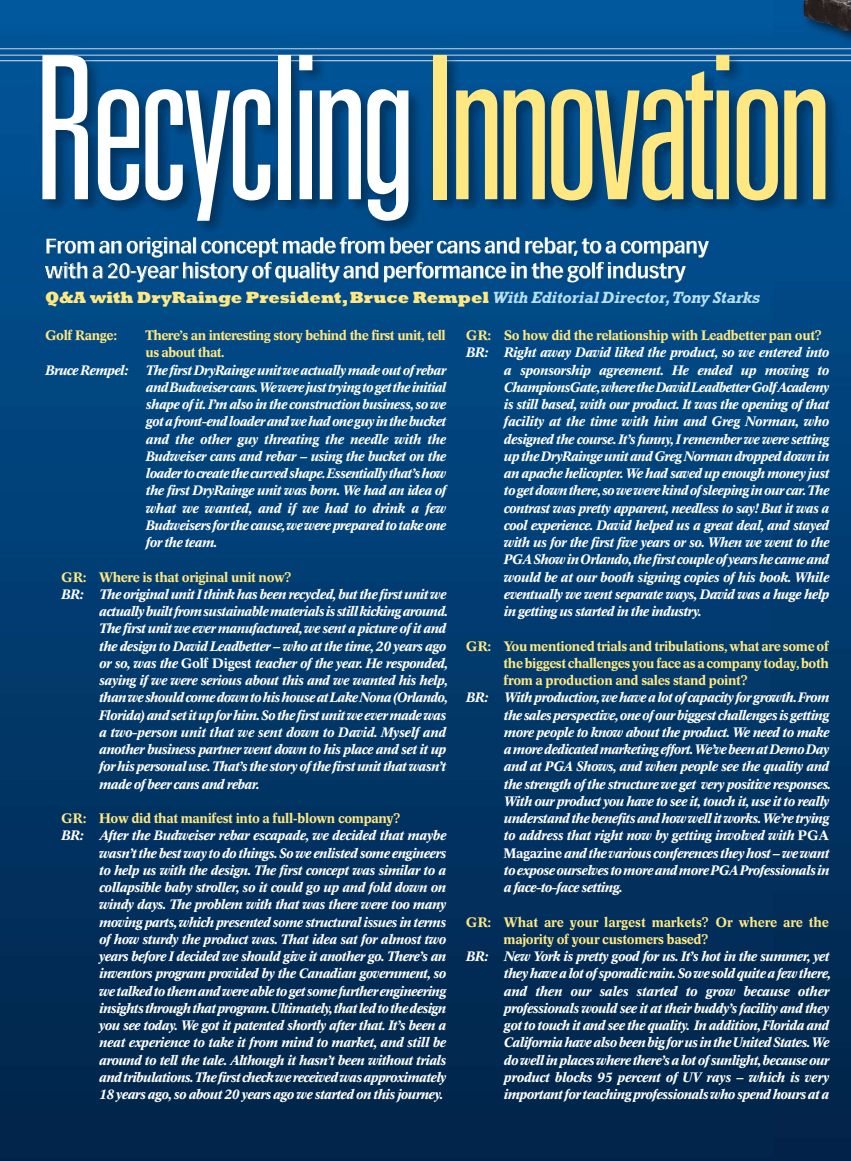
<style>
.page{position:relative;width:851px;height:1161px;background:#fff}
.page>*{position:absolute;margin:0;border:0;box-sizing:border-box;transform-origin:0 0}
.t1{font:300 ultra-condensed 199.65px "Univers";letter-spacing:-.04em;color:#ffe881}
.t2{font:800 16.5px "Rockwell";letter-spacing:-.005em;color:#ffe881}
.t3{font:italic 500 13.5px/17.2px "Concorde BE";letter-spacing:-.025em;color:#fff;text-align:justify}
.t4{font:500 13.5px/17.2px "Concorde BE";letter-spacing:-.025em;color:#ffe881}
.t5{font:italic 500 13.5px "Concorde BE";letter-spacing:-.005em;color:#fff}
.t6{font:500 13.5px "Concorde BE";letter-spacing:-.005em;color:#ffe881}
.s1{color:#fff}
.s2{font-weight:700;font-style:italic;color:#b7e0f1}
.s3{font-style:normal}
</style>
<div class="page">
<img style="left:0;top:0;width:850px;height:1161px">
<img style="left:46px;top:237px;width:662px;height:21px">
<img style="left:45px;top:262px;width:640px;height:20px">
<p class="t1" style="left:32px;top:55px;width:801px"><span class="s1">Recycling</span> Innovation</p>
<p class="t2" style="left:45px;top:292px;width:716px">Q&amp;A with DryRainge President, Bruce Rempel <span class="s2">With Editorial Director, Tony Starks</span></p>
<p class="t4" style="left:45px;top:328px;width:74px">Golf Range:</p>
<p class="t4" style="left:145px;top:328px;width:302px">There’s an interesting story behind the first unit, tell us about that.</p>
<p class="t3" style="left:45px;top:363px;width:84px">Bruce Rempel:</p>
<p class="t3" style="left:145px;top:363px;width:302px">The first DryRainge unit we actually made out of rebar and Budweiser cans. We were just trying to get the initial shape of it. I’m also in the construction business, so we got a front-end loader and we had one guy in the bucket and the other guy threating the needle with the Budweiser cans and rebar – using the bucket on the loader to create the curved shape. Essentially that’s how the first DryRainge unit was born. We had an idea of what we wanted, and if we had to drink a few Budweisers for the cause, we were prepared to take one for the team.</p>
<p class="t4" style="left:61px;top:570px;width:233px">GR: Where is that original unit now?</p>
<p class="t3" style="left:61px;top:587px;width:386px">BR: The original unit I think has been recycled, but the first unit we</p>
<p class="t3" style="left:99px;top:604px;width:350px">actually built from sustainable materials is still kicking around.</p>
<p class="t3" style="left:99px;top:621px;width:348px">The first unit we ever manufactured, we sent a picture of it and</p>
<p class="t3" style="left:99px;top:639px;width:348px">the design to David Leadbetter – who at the time, 20 years ago</p>
<p class="t3" style="left:99px;top:656px;width:350px">or so, was the <span class="s3">Golf Digest</span> teacher of the year. He responded,</p>
<p class="t3" style="left:99px;top:673px;width:350px">saying if we were serious about this and we wanted his help,</p>
<p class="t3" style="left:99px;top:690px;width:350px">than we should come down to his house at Lake Nona (Orlando,</p>
<p class="t3" style="left:99px;top:708px;width:348px">Florida) and set it up for him. So the first unit we ever made was</p>
<p class="t5" style="left:99px;top:727px;width:348px">a two-person unit that we sent down to David. Myself and</p>
<p class="t3" style="left:99px;top:742px;width:348px">another business partner went down to his place and set it up</p>
<p class="t3" style="left:99px;top:759px;width:348px">for his personal use. That’s the story of the first unit that wasn’t</p>
<p class="t3" style="left:99px;top:777px;width:162px">made of beer cans and rebar.</p>
<p class="t4" style="left:61px;top:811px;width:341px">GR: How did that manifest into a full-blown company?</p>
<p class="t3" style="left:61px;top:828px;width:386px">BR: After the Budweiser rebar escapade, we decided that maybe</p>
<p class="t3" style="left:99px;top:846px;width:348px">wasn’t the best way to do things. So we enlisted some engineers</p>
<p class="t3" style="left:99px;top:863px;width:348px">to help us with the design. The first concept was similar to a</p>
<p class="t3" style="left:99px;top:880px;width:348px">collapsible baby stroller, so it could go up and fold down on</p>
<p class="t3" style="left:99px;top:897px;width:348px">windy days. The problem with that was there were too many</p>
<p class="t3" style="left:99px;top:915px;width:348px">moving parts, which presented some structural issues in terms</p>
<p class="t3" style="left:99px;top:932px;width:348px">of how sturdy the product was. That idea sat for almost two</p>
<p class="t3" style="left:99px;top:949px;width:348px">years before I decided we should give it another go. There’s an</p>
<p class="t3" style="left:99px;top:966px;width:348px">inventors program provided by the Canadian government, so</p>
<p class="t3" style="left:99px;top:984px;width:348px">we talked to them and were able to get some further engineering</p>
<p class="t3" style="left:99px;top:1001px;width:348px">insights through that program. Ultimately, that led to the design</p>
<p class="t3" style="left:99px;top:1018px;width:348px">you see today. We got it patented shortly after that. It’s been a</p>
<p class="t3" style="left:99px;top:1035px;width:348px">neat experience to take it from mind to market, and still be</p>
<p class="t3" style="left:99px;top:1053px;width:348px">around to tell the tale. Although it hasn’t been without trials</p>
<p class="t3" style="left:99px;top:1070px;width:348px">and tribulations. The first check we received was approximately</p>
<p class="t3" style="left:99px;top:1087px;width:345px">18 years ago, so about 20 years ago we started on this journey.</p>
<p class="t4" style="left:466px;top:328px;width:358px">GR: So how did the relationship with Leadbetter pan out?</p>
<p class="t3" style="left:466px;top:345px;width:364px">BR: Right away David liked the product, so we entered into</p>
<p class="t3" style="left:503px;top:363px;width:327px">a sponsorship agreement. He ended up moving to</p>
<p class="t3" style="left:503px;top:380px;width:327px">ChampionsGate, where the David Leadbetter Golf Academy</p>
<p class="t3" style="left:503px;top:397px;width:327px">is still based, with our product. It was the opening of that</p>
<p class="t5" style="left:503px;top:417px;width:327px">facility at the time with him and Greg Norman, who</p>
<p class="t3" style="left:503px;top:432px;width:327px">designed the course. It’s funny, I remember we were setting</p>
<p class="t3" style="left:503px;top:449px;width:327px">up the DryRainge unit and Greg Norman dropped down in</p>
<p class="t3" style="left:503px;top:466px;width:327px">an apache helicopter. We had saved up enough money just</p>
<p class="t3" style="left:503px;top:483px;width:327px">to get down there, so we were kind of sleeping in our car. The</p>
<p class="t3" style="left:503px;top:501px;width:327px">contrast was pretty apparent, needless to say! But it was a</p>
<p class="t3" style="left:503px;top:518px;width:327px">cool experience. David helped us a great deal, and stayed</p>
<p class="t3" style="left:503px;top:535px;width:327px">with us for the first five years or so. When we went to the</p>
<p class="t3" style="left:503px;top:552px;width:327px">PGA Show in Orlando, the first couple of years he came and</p>
<p class="t3" style="left:503px;top:570px;width:327px">would be at our booth signing copies of his book. While</p>
<p class="t3" style="left:503px;top:587px;width:327px">eventually we went separate ways, David was a huge help</p>
<p class="t3" style="left:503px;top:604px;width:199px">in getting us started in the industry.</p>
<p class="t4" style="left:466px;top:639px;width:364px">GR: You mentioned trials and tribulations, what are some of</p>
<p class="t4" style="left:503px;top:656px;width:327px">the biggest challenges you face as a company today, both</p>
<p class="t4" style="left:503px;top:673px;width:246px">from a production and sales stand point?</p>
<p class="t3" style="left:466px;top:690px;width:364px">BR: With production, we have a lot of capacity for growth. From</p>
<p class="t3" style="left:503px;top:708px;width:327px">the sales perspective, one of our biggest challenges is getting</p>
<p class="t3" style="left:503px;top:725px;width:327px">more people to know about the product. We need to make</p>
<p class="t3" style="left:503px;top:742px;width:327px">a more dedicated marketing effort. We’ve been at Demo Day</p>
<p class="t3" style="left:503px;top:759px;width:327px">and at PGA Shows, and when people see the quality and</p>
<p class="t3" style="left:503px;top:777px;width:328px">the strength of the structure we get very positive responses.</p>
<p class="t3" style="left:503px;top:794px;width:327px">With our product you have to see it, touch it, use it to really</p>
<p class="t3" style="left:503px;top:811px;width:327px">understand the benefits and how well it works. We’re trying</p>
<p class="t3" style="left:503px;top:828px;width:327px">to address that right now by getting involved with <span class="s3">PGA</span></p>
<p class="t3" style="left:503px;top:846px;width:327px"><span class="s3">Magazine</span> and the various conferences they host – we want</p>
<p class="t3" style="left:503px;top:863px;width:327px">to expose ourselves to more and more PGA Professionals in</p>
<p class="t3" style="left:503px;top:880px;width:120px">a face-to-face setting.</p>
<p class="t6" style="left:466px;top:917px;width:364px">GR: What are your largest markets? Or where are the</p>
<p class="t4" style="left:503px;top:932px;width:207px">majority of your customers based?</p>
<p class="t3" style="left:466px;top:949px;width:364px">BR: New York is pretty good for us. It’s hot in the summer, yet</p>
<p class="t3" style="left:503px;top:966px;width:328px">they have a lot of sporadic rain. So we sold quite a few there,</p>
<p class="t5" style="left:503px;top:986px;width:327px">and then our sales started to grow because other</p>
<p class="t3" style="left:503px;top:1001px;width:327px">professionals would see it at their buddy’s facility and they</p>
<p class="t3" style="left:503px;top:1018px;width:327px">got to touch it and see the quality. In addition, Florida and</p>
<p class="t3" style="left:503px;top:1035px;width:327px">California have also been big for us in the United States. We</p>
<p class="t3" style="left:503px;top:1053px;width:327px">do well in places where there’s a lot of sunlight, because our</p>
<p class="t5" style="left:503px;top:1072px;width:327px">product blocks 95 percent of UV rays – which is very</p>
<p class="t3" style="left:503px;top:1087px;width:327px">important for teaching professionals who spend hours at a</p>
</div>
